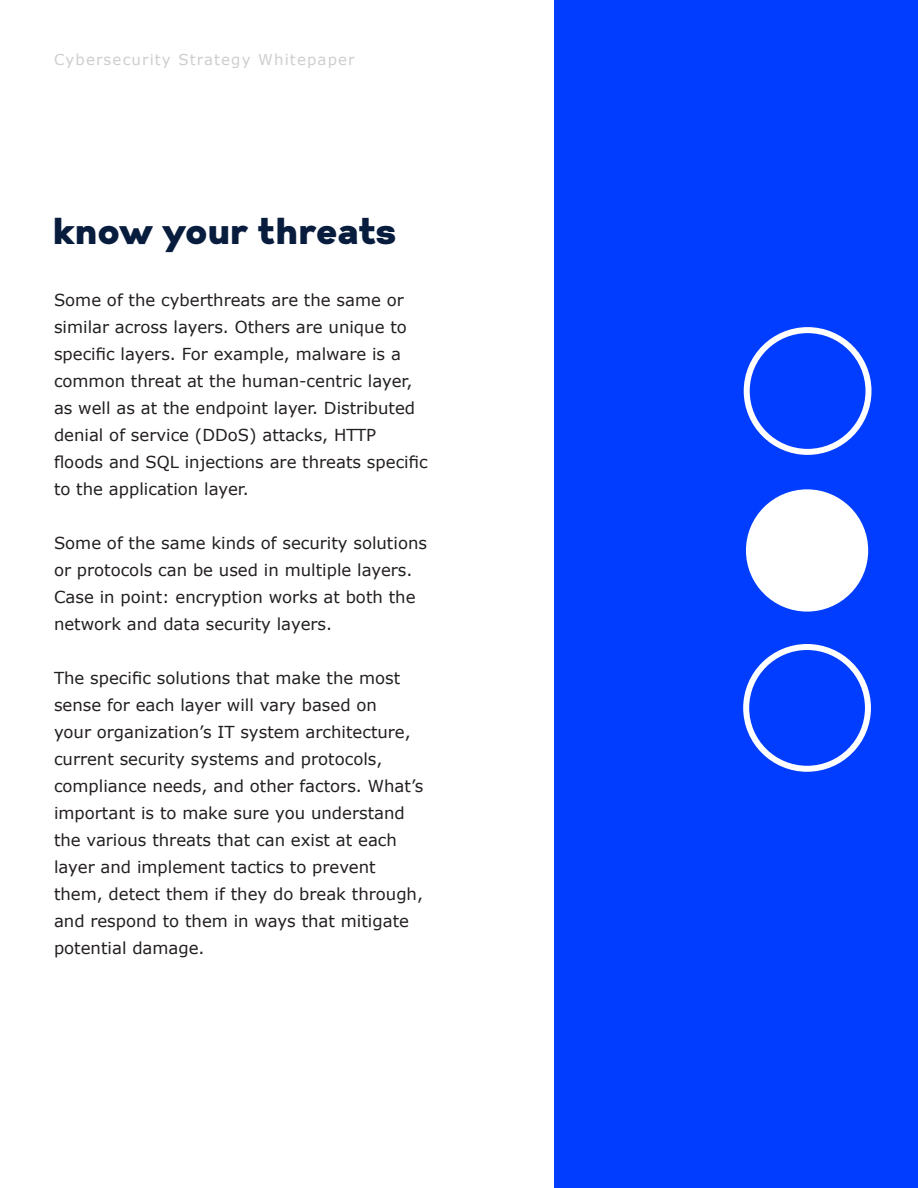
<style>
.page{position:relative;width:918px;height:1188px;background:#fff}
.page>*{position:absolute;margin:0;border:0;box-sizing:border-box;transform-origin:0 0}
.t1{font:37.5px "Gabriel Sans Black";letter-spacing:.015em;color:#081d3e}
.t2{font:16.5px/27px "Verdana";color:#231f20}
.t3{font:15px "Verdana";letter-spacing:.075em;color:#cececd}
</style>
<div class="page">
<div style="left:554px;top:0;width:364px;height:1188px;background:#003dff"></div>
<div style="left:746px;top:489px;width:122px;height:123px;background:#fff;border-radius:50%"></div>
<div style="left:743px;top:644px;width:128px;height:128px;border:6px solid #fff;border-radius:50%"></div>
<div style="left:744px;top:327px;width:128px;height:128px;border:6px solid #fff;border-radius:50%"></div>
<p class="t3" style="left:54px;top:54px;width:302px">Cybersecurity Strategy Whitepaper</p>
<h1 class="t1" style="left:54px;top:215px;width:345px">know your threats</h1>
<p class="t2" style="left:54px;top:288px;width:375px">Some of the cyberthreats are the same or similar across layers. Others are unique to specific layers. For example, malware is a common threat at the human-centric layer, as well as at the endpoint layer. Distributed denial of service (DDoS) attacks, HTTP floods and SQL injections are threats specific to the application layer.</p>
<p class="t2" style="left:54px;top:531px;width:375px">Some of the same kinds of security solutions or protocols can be used in multiple layers.<br>Case in point: encryption works at both the network and data security layers.</p>
<p class="t2" style="left:54px;top:665px;width:371px">The specific solutions that make the most sense for each layer will vary based on<br>your organization’s IT system architecture, current security systems and protocols, compliance needs, and other factors. What’s important is to make sure you understand the various threats that can exist at each layer and implement tactics to prevent them, detect them if they do break through, and respond to them in ways that mitigate potential damage.</p>
</div>
